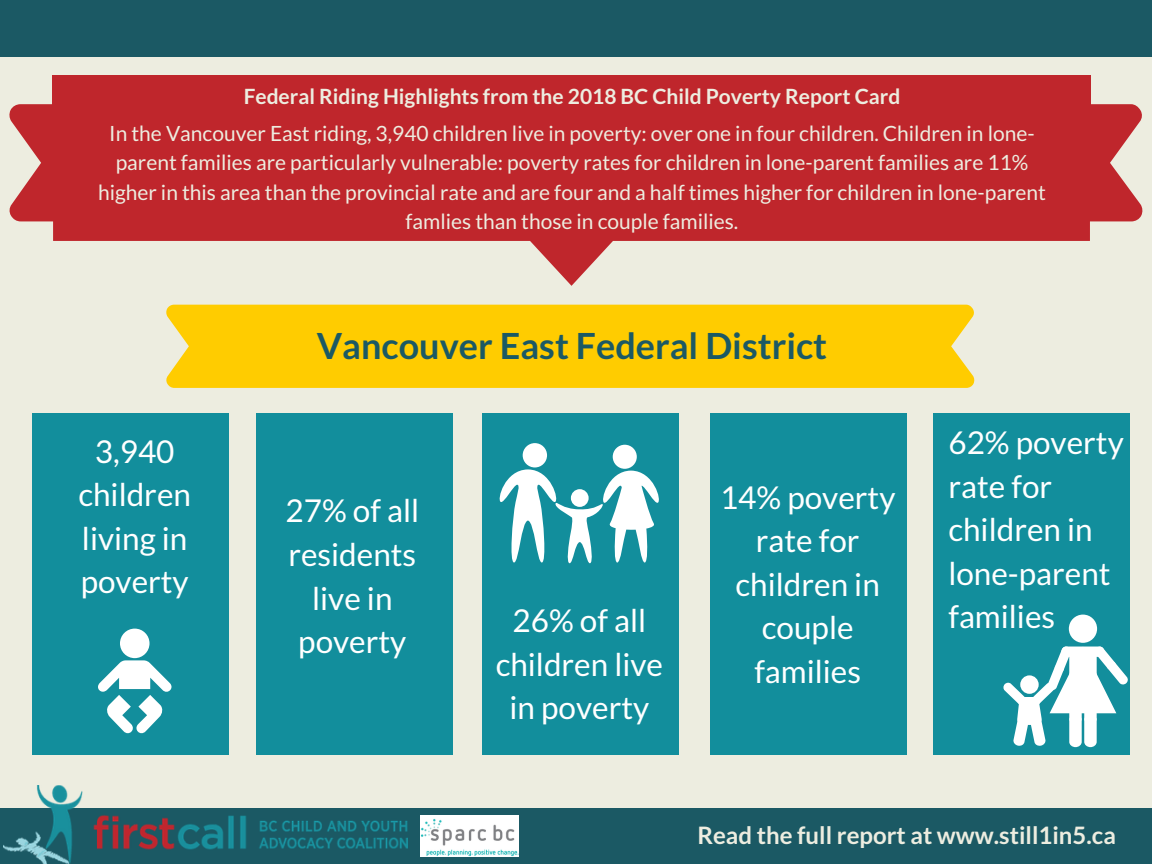
<style>
.page{position:relative;width:1152px;height:864px;background:#edede0}
.page>*{position:absolute;margin:0;border:0;box-sizing:border-box;transform-origin:0 0}
.t1{font:700 36px "Lato";color:#1b5964}
.t2{font:31.5px/43.5px "Lato";color:#fff;text-align:center}
.t3{font:700 24px "Lato";color:#edede0}
.t4{font:21px/29.2px "Lato";color:#edede0;text-align:center}
.t5{font:700 21px "Lato";color:#edede0}
</style>
<div class="page">
<div style="left:0;top:808px;width:1152px;height:56px;background:#1b5964"></div>
<div style="left:32px;top:413px;width:197px;height:342px;background:#128e9c"></div>
<div style="left:256px;top:413px;width:197px;height:342px;background:#128e9c"></div>
<div style="left:482px;top:413px;width:197px;height:342px;background:#128e9c"></div>
<div style="left:710px;top:413px;width:197px;height:342px;background:#128e9c"></div>
<div style="left:933px;top:413px;width:197px;height:342px;background:#128e9c"></div>
<div style="left:166px;top:305px;width:809px;height:83px;background:#fc0"></div>
<div style="left:53px;top:75px;width:1038px;height:78px;background:#bf262c"></div>
<svg style="left:53px;top:221px;width:1037px;height:65px"></svg>
<div style="left:9px;top:104px;width:1134px;height:117px;background:#bf262c"></div>
<div style="left:0;top:0;width:1152px;height:56px;background:#1b5964"></div>
<img style="left:421px;top:815px;width:97px;height:42px">
<div style="left:120px;top:629px;width:30px;height:29px;background:#fff;border-radius:50%"></div>
<svg style="left:98px;top:660px;width:74px;height:73px"></svg>
<div style="left:1069px;top:615px;width:28px;height:28px;background:#fff;border-radius:50%"></div>
<svg style="left:1003px;top:646px;width:125px;height:101px"></svg>
<div style="left:1018px;top:697px;width:22px;height:8px;background:#fff;border-radius:4px"></div>
<div style="left:523px;top:443px;width:24px;height:24px;background:#fff;border-radius:50%"></div>
<div style="left:613px;top:445px;width:24px;height:24px;background:#fff;border-radius:50%"></div>
<svg style="left:499px;top:469px;width:160px;height:94px"></svg>
<img style="left:3px;top:785px;width:404px;height:79px">
<p class="t5" style="left:244px;top:83px;width:658px">Federal Riding Highlights from the 2018 BC Child Poverty Report Card</p>
<p class="t4" style="left:98px;top:118px;width:949px">In the Vancouver East riding, 3,940 children live in poverty: over one in four children. Children in lone&shy;parent families are particularly vulnerable: poverty rates for children in lone-parent families are 11% higher in this area than the provincial rate and are four and a half times higher for children in lone-parent famlies than those in couple families.</p>
<h2 class="t2" style="left:78px;top:429px;width:114px">3,940 children living in poverty</h2>
<h1 class="t1" style="left:317px;top:324px;width:512px">Vancouver East Federal District</h1>
<h2 class="t2" style="left:286px;top:489px;width:135px">27% of all residents live in poverty</h2>
<h2 class="t2" style="left:496px;top:598px;width:169px">26% of all children live in poverty</h2>
<h2 class="t2" style="left:720px;top:475px;width:177px">14% poverty rate for children in couple families</h2>
<h2 class="t2" style="left:948px;top:420px;width:177px;text-align:left">62% poverty rate for children in lone-parent families</h2>
<p class="t3" style="left:697px;top:820px;width:420px">Read the full report at www.still1in5.ca</p>
</div>
